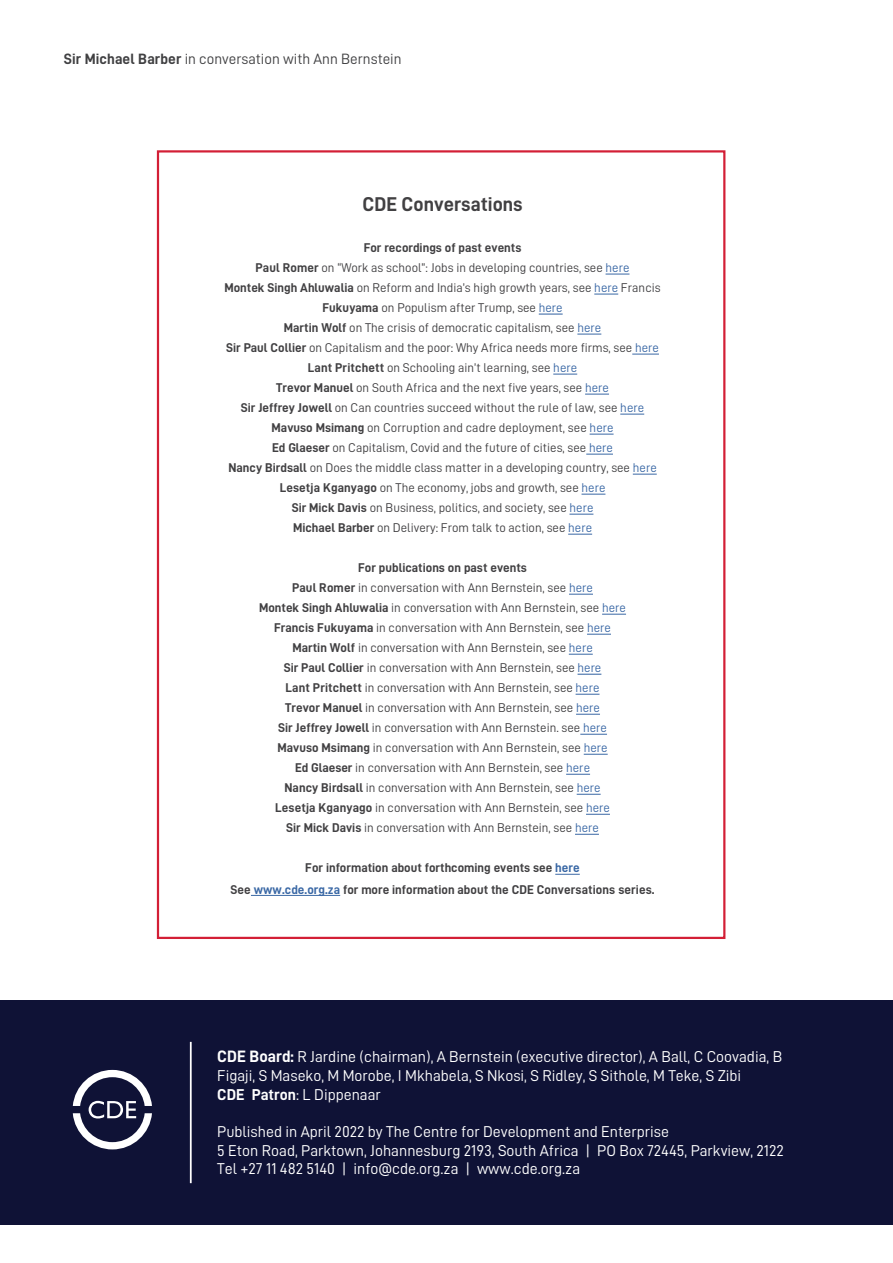
<style>
.page{position:relative;width:893px;height:1263px;background:#fff}
.page>*{position:absolute;margin:0;border:0;box-sizing:border-box;transform-origin:0 0}
.t1{font:19.95px "D DIN Bold";color:#414042}
.t2{font:15.75px/18.8px "D DIN";color:#fff}
.t3{font:15px "D DIN";color:#404042}
.t4{font:12.75px/20px "D DIN";color:#414042;text-align:center}
.t5{font:12.75px/21.1px "D DIN Bold";color:#414042;text-align:center}
.s1{font-family:"D DIN Bold"}
.s2{color:#3a68a5}
.s3{font-family:"D DIN Bold";font-size:16.5px}
</style>
<div class="page">
<div style="left:0;top:1001px;width:893px;height:224px;background:#0f1236"></div>
<hr style="left:190px;top:1042px;width:2px;height:141px;background:#fff">
<svg style="left:73px;top:1070px;width:79px;height:79px"></svg>
<hr style="left:251px;top:895px;width:89px;height:1px;background:#3a68a5">
<svg style="left:555px;top:874px;width:25px;height:1px"></svg>
<svg style="left:575px;top:834px;width:24px;height:1px"></svg>
<svg style="left:586px;top:814px;width:24px;height:1px"></svg>
<svg style="left:577px;top:794px;width:24px;height:1px"></svg>
<svg style="left:566px;top:774px;width:24px;height:1px"></svg>
<svg style="left:584px;top:754px;width:24px;height:1px"></svg>
<svg style="left:580px;top:734px;width:27px;height:1px"></svg>
<svg style="left:576px;top:714px;width:24px;height:1px"></svg>
<svg style="left:576px;top:694px;width:23px;height:1px"></svg>
<svg style="left:578px;top:674px;width:23px;height:1px"></svg>
<svg style="left:569px;top:654px;width:24px;height:1px"></svg>
<svg style="left:587px;top:634px;width:24px;height:1px"></svg>
<svg style="left:602px;top:614px;width:24px;height:1px"></svg>
<svg style="left:569px;top:594px;width:24px;height:1px"></svg>
<svg style="left:568px;top:534px;width:24px;height:1px"></svg>
<svg style="left:569px;top:514px;width:24px;height:1px"></svg>
<svg style="left:581px;top:494px;width:24px;height:1px"></svg>
<svg style="left:633px;top:474px;width:24px;height:1px"></svg>
<svg style="left:586px;top:454px;width:27px;height:1px"></svg>
<svg style="left:590px;top:434px;width:24px;height:1px"></svg>
<svg style="left:620px;top:414px;width:24px;height:1px"></svg>
<svg style="left:585px;top:394px;width:24px;height:1px"></svg>
<svg style="left:553px;top:374px;width:24px;height:1px"></svg>
<svg style="left:632px;top:354px;width:27px;height:1px"></svg>
<svg style="left:577px;top:334px;width:24px;height:1px"></svg>
<svg style="left:539px;top:314px;width:24px;height:1px"></svg>
<svg style="left:594px;top:294px;width:24px;height:1px"></svg>
<svg style="left:606px;top:274px;width:23px;height:1px"></svg>
<p class="t3" style="left:64px;top:50px;width:339px"><span class="s1">Sir Michael Barber</span> in conversation with Ann Bernstein</p>
<h1 class="t1" style="left:362px;top:193px;width:162px">CDE Conversations</h1>
<p class="t5" style="left:364px;top:237px;width:159px">For recordings of past events</p>
<p class="t4" style="left:224px;top:258px;width:438px"><span class="s1">Paul Romer</span> on “Work as school”: Jobs in developing countries, see <span class="s2">here<br></span><span class="s1">Montek Singh Ahluwalia</span> on Reform and India’s high growth years, see <span class="s2">here</span> Francis <span class="s1">Fukuyama</span> on Populism after Trump, see <span class="s2">here<br></span><span class="s1">Martin Wolf</span> on The crisis of democratic capitalism, see <span class="s2">here<br></span><span class="s1">Sir Paul Collier</span> on Capitalism and the poor: Why Africa needs more firms, see <span class="s2">here </span><span class="s1">Lant Pritchett</span> on Schooling ain’t learning, see <span class="s2">here<br></span><span class="s1">Trevor Manuel</span> on South Africa and the next five years, see <span class="s2">here<br></span><span class="s1">Sir Jeffrey Jowell</span> on Can countries succeed without the rule of law, see <span class="s2">here </span><span class="s1">Mavuso Msimang</span> on Corruption and cadre deployment, see <span class="s2">here<br></span><span class="s1">Ed Glaeser</span> on Capitalism, Covid and the future of cities, see <span class="s2">here<br></span><span class="s1">Nancy Birdsall</span> on Does the middle class matter in a developing country, see <span class="s2">here </span><span class="s1">Lesetja Kganyago</span> on The economy, jobs and growth, see <span class="s2">here<br></span><span class="s1">Sir Mick Davis</span> on Business, politics, and society, see <span class="s2">here<br></span><span class="s1">Michael Barber</span> on Delivery: From talk to action, see <span class="s2">here</span></p>
<p class="t5" style="left:358px;top:557px;width:170px">For publications on past events</p>
<p class="t4" style="left:259px;top:578px;width:368px"><span class="s1">Paul Romer</span> in conversation with Ann Bernstein, see <span class="s2">here<br></span><span class="s1">Montek Singh Ahluwalia</span> in conversation with Ann Bernstein, see <span class="s2">here </span><span class="s1">Francis Fukuyama</span> in conversation with Ann Bernstein, see <span class="s2">here </span><span class="s1">Martin Wolf</span> in conversation with Ann Bernstein, see <span class="s2">here<br></span><span class="s1">Sir Paul Collier</span> in conversation with Ann Bernstein, see <span class="s2">here<br></span><span class="s1">Lant Pritchett</span> in conversation with Ann Bernstein, see <span class="s2">here<br></span><span class="s1">Trevor Manuel</span> in conversation with Ann Bernstein, see <span class="s2">here<br></span><span class="s1">Sir Jeffrey Jowell</span> in conversation with Ann Bernstein. see <span class="s2">here </span><span class="s1">Mavuso Msimang</span> in conversation with Ann Bernstein, see <span class="s2">here<br></span><span class="s1">Ed Glaeser</span> in conversation with Ann Bernstein, see <span class="s2">here<br></span><span class="s1">Nancy Birdsall</span> in conversation with Ann Bernstein, see <span class="s2">here<br></span><span class="s1">Lesetja Kganyago</span> in conversation with Ann Bernstein, see <span class="s2">here<br></span><span class="s1">Sir Mick Davis</span> in conversation with Ann Bernstein, see <span class="s2">here</span></p>
<p class="t5" style="left:230px;top:857px;width:426px">For information about forthcoming events see <span class="s2">here<br></span>See <span class="s2">www.cde.org.za</span> for more information about the CDE Conversations series.</p>
<p class="t2" style="left:217px;top:1047px;width:567px"><span class="s3">CDE Board</span><span class="s1">:</span> R Jardine (chairman), A Bernstein (executive director), A Ball, C Coovadia, B<br>Figaji, S Maseko, M Morobe, I Mkhabela, S Nkosi, S Ridley, S Sithole, M Teke, S Zibi<br><span class="s1">CDE Patron</span>: L Dippenaar</p>
<p class="t2" style="left:217px;top:1122px;width:568px">Published in April 2022 by The Centre for Development and Enterprise<br>5 Eton Road, Parktown, Johannesburg 2193, South Africa | PO Box 72445, Parkview, 2122<br>Tel +27 11 482 5140 | info@cde.org.za | www.cde.org.za</p>
</div>
